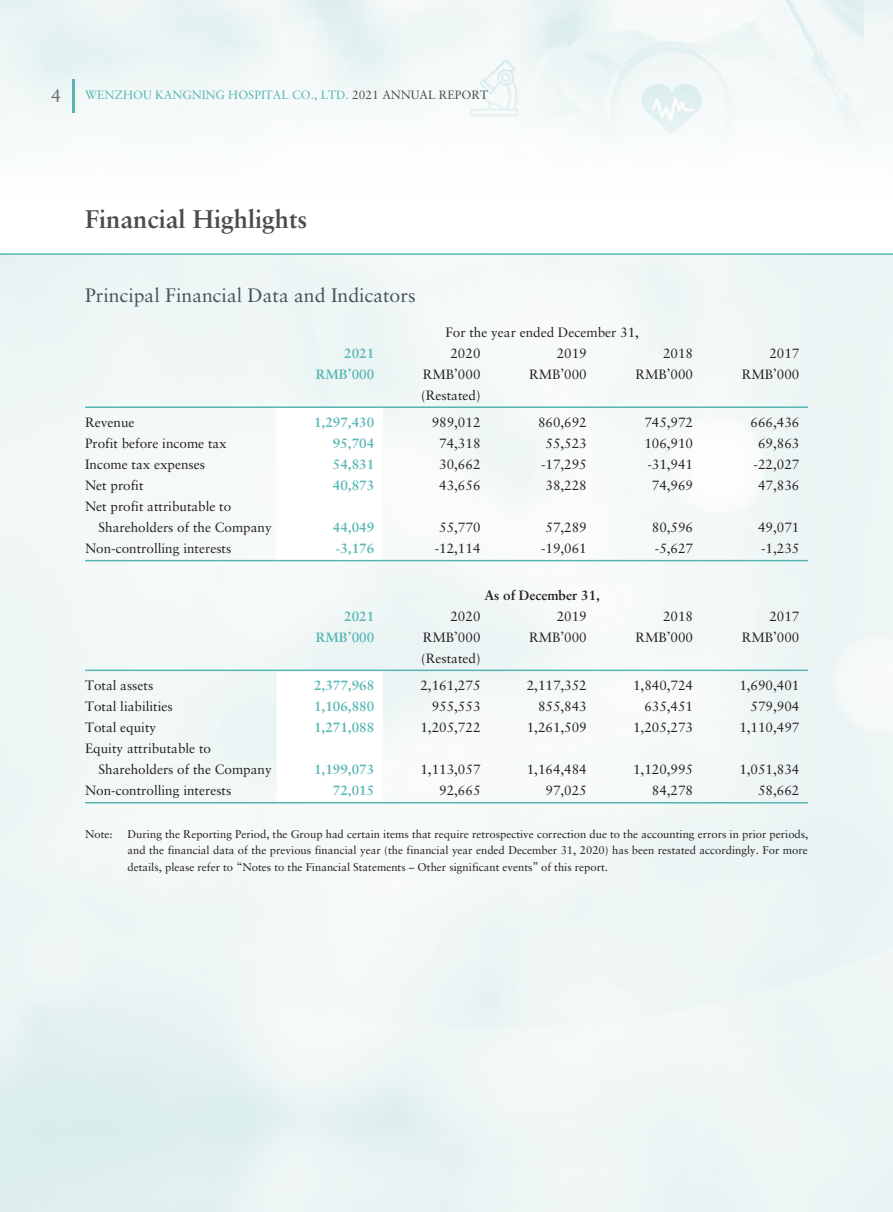
<style>
.page{position:relative;width:893px;height:1212px;background:#fff}
.page>*{position:absolute;margin:0;border:0;box-sizing:border-box;transform-origin:0 0}
.t1{font:700 25.5px "Sabon LT Std";color:#4b4c4d}
.t2{font:19.5px "Sabon LT Std";color:#42535a}
.t3{font:18px "Sabon LT Std";color:#6c6d70}
.t4{font:13.5px/21px "Sabon LT Std";color:#231f20;text-align:right}
.t5{font:700 13.5px/21px "Sabon LT Std";color:#55b6b3;text-align:right}
.t6{font:700 13.5px "Sabon LT Std";color:#231f20}
.t7{font:12px "Sabon LT Std";color:#55b6b3}
.t8{font:11.25px/16.5px "Sabon LT Std";color:#231f20;text-align:justify}
.s1{color:#4b4c4d}
</style>
<div class="page">
<hr style="left:0;top:253px;width:893px;height:2px;background:#55b6b3">
<img style="left:0;top:0;width:893px;height:143px">
<hr style="left:72px;top:79px;width:2px;height:33px;background:#55b6b3">
<svg style="left:276px;top:408px;width:107px;height:152px"></svg>
<hr style="left:85px;top:406px;width:191px;height:2px;background:#55b6b3">
<hr style="left:276px;top:406px;width:107px;height:2px;background:#55b6b3">
<hr style="left:383px;top:406px;width:106px;height:2px;background:#55b6b3">
<hr style="left:489px;top:406px;width:106px;height:2px;background:#55b6b3">
<hr style="left:595px;top:406px;width:107px;height:2px;background:#55b6b3">
<hr style="left:702px;top:406px;width:106px;height:2px;background:#55b6b3">
<hr style="left:85px;top:560px;width:191px;height:1px;background:#55b6b3">
<hr style="left:276px;top:560px;width:107px;height:1px;background:#55b6b3">
<hr style="left:383px;top:560px;width:106px;height:1px;background:#55b6b3">
<hr style="left:489px;top:560px;width:106px;height:1px;background:#55b6b3">
<hr style="left:595px;top:560px;width:107px;height:1px;background:#55b6b3">
<hr style="left:702px;top:560px;width:106px;height:1px;background:#55b6b3">
<svg style="left:276px;top:671px;width:107px;height:131px"></svg>
<hr style="left:85px;top:669px;width:191px;height:2px;background:#55b6b3">
<hr style="left:276px;top:669px;width:107px;height:2px;background:#55b6b3">
<hr style="left:383px;top:669px;width:106px;height:2px;background:#55b6b3">
<hr style="left:489px;top:669px;width:106px;height:2px;background:#55b6b3">
<hr style="left:595px;top:669px;width:107px;height:2px;background:#55b6b3">
<hr style="left:702px;top:669px;width:106px;height:2px;background:#55b6b3">
<hr style="left:85px;top:802px;width:191px;height:1px;background:#55b6b3">
<hr style="left:276px;top:802px;width:107px;height:1px;background:#55b6b3">
<hr style="left:383px;top:802px;width:106px;height:1px;background:#55b6b3">
<hr style="left:489px;top:802px;width:106px;height:1px;background:#55b6b3">
<hr style="left:595px;top:802px;width:107px;height:1px;background:#55b6b3">
<hr style="left:702px;top:802px;width:106px;height:1px;background:#55b6b3">
<h3 class="t3" style="left:51px;top:85px;width:12px">4</h3>
<p class="t7" style="left:85px;top:88px;width:405px">WENZHOU KANGNING HOSPITAL CO., LTD. <span class="s1">2021 ANNUAL REPORT</span></p>
<h1 class="t1" style="left:85px;top:203px;width:224px">Financial Highlights</h1>
<h2 class="t2" style="left:85px;top:284px;width:332px">Principal Financial Data and Indicators</h2>
<p class="t4" style="left:445px;top:321px;width:195px">For the year ended December 31,</p>
<p class="t5" style="left:316px;top:342px;width:60px">2021<br>RMB’000</p>
<p class="t4" style="left:423px;top:342px;width:59px">2020<br>RMB’000</p>
<p class="t4" style="left:529px;top:342px;width:59px">2019<br>RMB’000</p>
<p class="t4" style="left:635px;top:342px;width:59px">2018<br>RMB’000</p>
<p class="t4" style="left:742px;top:342px;width:59px">2017<br>RMB’000</p>
<p class="t4" style="left:421px;top:384px;width:61px">(Restated)</p>
<p class="t4" style="left:85px;top:412px;width:51px">Revenue</p>
<p class="t5" style="left:314px;top:412px;width:62px">1,297,430</p>
<p class="t4" style="left:432px;top:412px;width:50px">989,012</p>
<p class="t4" style="left:538px;top:412px;width:50px">860,692</p>
<p class="t4" style="left:644px;top:412px;width:50px">745,972</p>
<p class="t4" style="left:751px;top:412px;width:50px">666,436</p>
<p class="t4" style="left:85px;top:433px;width:143px">Profit before income tax</p>
<p class="t5" style="left:333px;top:433px;width:43px">95,704</p>
<p class="t4" style="left:439px;top:433px;width:43px">74,318</p>
<p class="t4" style="left:545px;top:433px;width:43px">55,523</p>
<p class="t4" style="left:644px;top:433px;width:50px">106,910</p>
<p class="t4" style="left:758px;top:433px;width:43px">69,863</p>
<p class="t4" style="left:85px;top:454px;width:121px">Income tax expenses</p>
<p class="t5" style="left:333px;top:454px;width:43px">54,831</p>
<p class="t4" style="left:439px;top:454px;width:43px">30,662</p>
<p class="t4" style="left:541px;top:454px;width:47px">-17,295</p>
<p class="t4" style="left:647px;top:454px;width:47px">-31,941</p>
<p class="t4" style="left:754px;top:454px;width:47px">-22,027</p>
<p class="t4" style="left:85px;top:475px;width:60px">Net profit</p>
<p class="t5" style="left:333px;top:475px;width:43px">40,873</p>
<p class="t4" style="left:439px;top:475px;width:43px">43,656</p>
<p class="t4" style="left:545px;top:475px;width:43px">38,228</p>
<p class="t4" style="left:652px;top:475px;width:43px">74,969</p>
<p class="t4" style="left:758px;top:475px;width:43px">47,836</p>
<p class="t4" style="left:99px;top:496px;width:175px;text-align:left;text-indent:-13px">Net profit attributable to<br>Shareholders of the Company</p>
<p class="t5" style="left:333px;top:517px;width:43px">44,049</p>
<p class="t4" style="left:439px;top:517px;width:43px">55,770</p>
<p class="t4" style="left:545px;top:517px;width:43px">57,289</p>
<p class="t4" style="left:652px;top:517px;width:43px">80,596</p>
<p class="t4" style="left:758px;top:517px;width:43px">49,071</p>
<p class="t4" style="left:85px;top:538px;width:148px">Non-controlling interests</p>
<p class="t5" style="left:336px;top:538px;width:40px">-3,176</p>
<p class="t4" style="left:435px;top:538px;width:47px">-12,114</p>
<p class="t4" style="left:541px;top:538px;width:47px">-19,061</p>
<p class="t4" style="left:655px;top:538px;width:40px">-5,627</p>
<p class="t4" style="left:761px;top:538px;width:40px">-1,235</p>
<p class="t6" style="left:484px;top:587px;width:117px">As of December 31,</p>
<p class="t5" style="left:316px;top:605px;width:60px">2021<br>RMB’000</p>
<p class="t4" style="left:423px;top:606px;width:59px">2020<br>RMB’000</p>
<p class="t4" style="left:529px;top:606px;width:59px">2019<br>RMB’000</p>
<p class="t4" style="left:635px;top:606px;width:59px">2018<br>RMB’000</p>
<p class="t4" style="left:742px;top:606px;width:59px">2017<br>RMB’000</p>
<p class="t4" style="left:421px;top:648px;width:61px">(Restated)</p>
<p class="t4" style="left:85px;top:675px;width:70px">Total assets</p>
<p class="t5" style="left:314px;top:675px;width:62px">2,377,968</p>
<p class="t4" style="left:420px;top:675px;width:62px">2,161,275</p>
<p class="t4" style="left:527px;top:675px;width:62px">2,117,352</p>
<p class="t4" style="left:633px;top:675px;width:62px">1,840,724</p>
<p class="t4" style="left:739px;top:675px;width:62px">1,690,401</p>
<p class="t4" style="left:85px;top:696px;width:89px">Total liabilities</p>
<p class="t5" style="left:314px;top:696px;width:62px">1,106,880</p>
<p class="t4" style="left:432px;top:696px;width:50px">955,553</p>
<p class="t4" style="left:538px;top:696px;width:50px">855,843</p>
<p class="t4" style="left:644px;top:696px;width:50px">635,451</p>
<p class="t4" style="left:751px;top:696px;width:50px">579,904</p>
<p class="t4" style="left:85px;top:717px;width:73px">Total equity</p>
<p class="t5" style="left:314px;top:717px;width:62px">1,271,088</p>
<p class="t4" style="left:420px;top:717px;width:62px">1,205,722</p>
<p class="t4" style="left:527px;top:717px;width:62px">1,261,509</p>
<p class="t4" style="left:633px;top:717px;width:62px">1,205,273</p>
<p class="t4" style="left:739px;top:717px;width:62px">1,110,497</p>
<p class="t4" style="left:99px;top:738px;width:175px;text-align:left;text-indent:-13px">Equity attributable to<br>Shareholders of the Company</p>
<p class="t5" style="left:314px;top:759px;width:62px">1,199,073</p>
<p class="t4" style="left:420px;top:759px;width:62px">1,113,057</p>
<p class="t4" style="left:527px;top:759px;width:62px">1,164,484</p>
<p class="t4" style="left:633px;top:759px;width:62px">1,120,995</p>
<p class="t4" style="left:739px;top:759px;width:62px">1,051,834</p>
<p class="t4" style="left:85px;top:780px;width:148px">Non-controlling interests</p>
<p class="t5" style="left:333px;top:780px;width:43px">72,015</p>
<p class="t4" style="left:439px;top:780px;width:43px">92,665</p>
<p class="t4" style="left:545px;top:780px;width:43px">97,025</p>
<p class="t4" style="left:652px;top:780px;width:43px">84,278</p>
<p class="t4" style="left:758px;top:780px;width:43px">58,662</p>
<p class="t8" style="left:85px;top:825px;width:29px">Note:</p>
<p class="t8" style="left:128px;top:825px;width:682px">During the Reporting Period, the Group had certain items that require retrospective correction due to the accounting errors in prior periods, and the financial data of the previous financial year (the financial year ended December 31, 2020) has been restated accordingly. For more details, please refer to “Notes to the Financial Statements – Other significant events” of this report.</p>
</div>
